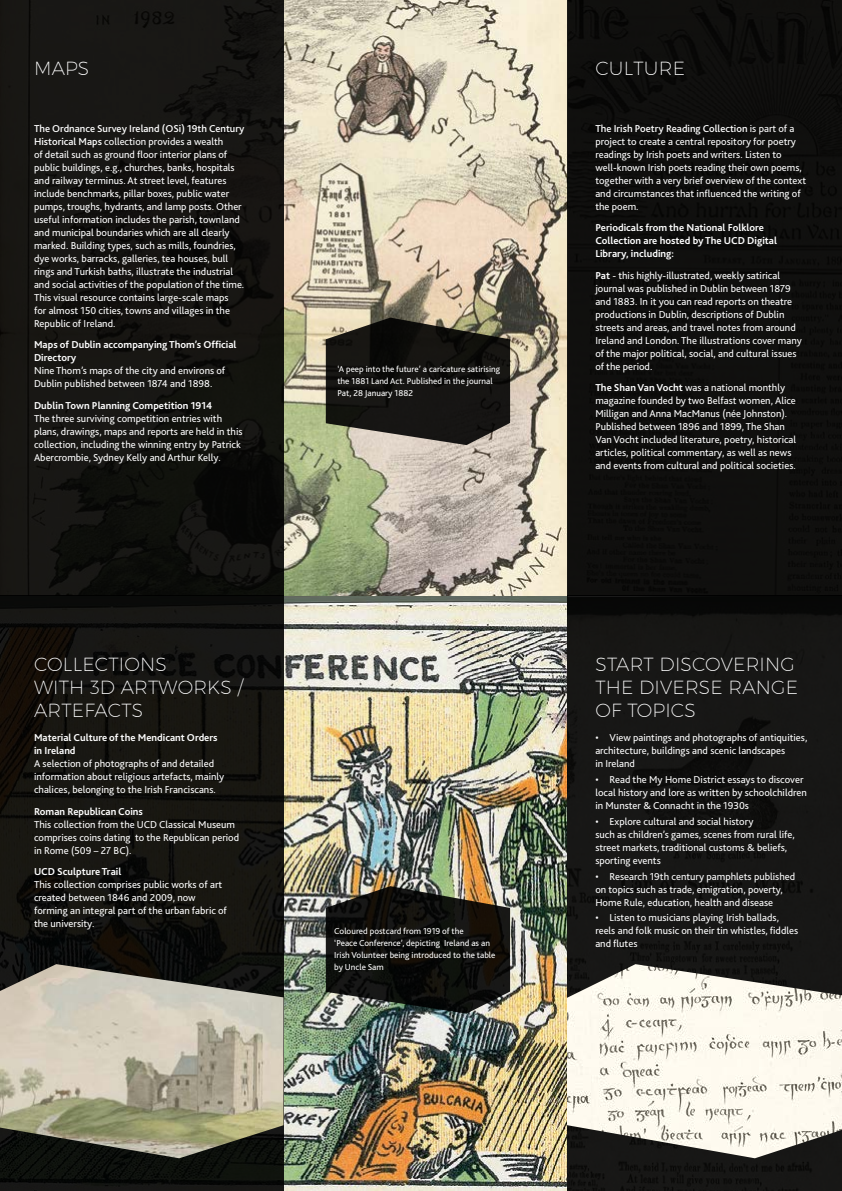
<style>
.page{position:relative;width:842px;height:1191px;background:#fff}
.page>*{position:absolute;margin:0;border:0;box-sizing:border-box;transform-origin:0 0}
.t1{font:200 19px/23px "Montserrat";letter-spacing:.01em;color:#fff}
.t2{font:10.5px/13px "Bliss 2";color:#fff}
.t3{font:700 10.5px/13px "Bliss 2";color:#fff}
.t4{font:9px/12px "Bliss 2";color:#fff}
.s1{font-weight:500}
.s2{font-weight:700}
</style>
<div class="page">
<img style="left:283px;top:0;width:284px;height:1191px">
<div style="left:567px;top:0;width:275px;height:595px;background:#0f0f0e"></div>
<svg style="left:0;top:595px;width:283px;height:596px;background:#13120e"></svg>
<div style="left:0;top:0;width:283px;height:595px;background:linear-gradient(to right,#171613,#10100d)"></div>
<svg style="left:326px;top:886px;width:184px;height:127px;background:#25251f"></svg>
<svg style="left:326px;top:317px;width:184px;height:128px;background:#302e27"></svg>
<div style="left:567px;top:595px;width:275px;height:596px;background:linear-gradient(to right,#151513,#151513)"></div>
<img style="left:567px;top:964px;width:275px;height:194px">
<img style="left:0;top:964px;width:283px;height:194px">
<h1 class="t1" style="left:34px;top:56px;width:57px">MAPS</h1>
<p class="t2" style="left:34px;top:121px;width:212px"><span class="s1">The Ordnance Survey Ireland (OSi) 19th Century Historical Maps</span> collection provides a wealth<br>of detail such as ground floor interior plans of public buildings, e.g., churches, banks, hospitals and railway terminus. At street level, features include benchmarks, pillar boxes, public water pumps, troughs, hydrants, and lamp posts. Other useful information includes the parish, townland and municipal boundaries which are all clearly marked. Building types, such as mills, foundries, dye works, barracks, galleries, tea houses, bull rings and Turkish baths, illustrate the industrial and social activities of the population of the time.<br>This visual resource contains large-scale maps<br>for almost 150 cities, towns and villages in the Republic of Ireland.</p>
<p class="t3" style="left:34px;top:338px;width:204px">Maps of Dublin accompanying Thom’s Official<br>Directory</p>
<p class="t2" style="left:34px;top:364px;width:193px">Nine Thom’s maps of the city and environs of<br>Dublin published between 1874 and 1898.</p>
<p class="t3" style="left:34px;top:398px;width:180px">Dublin Town Planning Competition 1914</p>
<p class="t2" style="left:34px;top:411px;width:210px">The three surviving competition entries with plans, drawings, maps and reports are held in this collection, including the winning entry by Patrick Abercrombie, Sydney Kelly and Arthur Kelly.</p>
<h1 class="t1" style="left:34px;top:652px;width:211px">COLLECTIONS<br>WITH 3D ARTWORKS /<br>ARTEFACTS</h1>
<p class="t3" style="left:34px;top:731px;width:185px">Material Culture of the Mendicant Orders in Ireland</p>
<p class="t2" style="left:34px;top:757px;width:192px">A selection of photographs of and detailed information about religious artefacts, mainly chalices, belonging to the Irish Franciscans.</p>
<p class="t3" style="left:34px;top:804px;width:110px">Roman Republican Coins</p>
<p class="t2" style="left:34px;top:817px;width:207px">This collection from the UCD Classical Museum comprises coins dating to the Republican period in Rome (509 – 27 BC).</p>
<p class="t3" style="left:34px;top:865px;width:89px">UCD Sculpture Trail</p>
<p class="t2" style="left:34px;top:878px;width:194px">This collection comprises public works of art created between 1846 and 2009, now forming an integral part of the urban fabric of the university.</p>
<p class="t4" style="left:337px;top:363px;width:164px">‘A peep into the future’ a caricature satirising the 1881 Land Act. Published in the journal<br>Pat, 28 January 1882</p>
<p class="t4" style="left:334px;top:924px;width:163px">Coloured postcard from 1919 of the<br>‘Peace Conference’, depicting Ireland as an Irish Volunteer being introduced to the table by Uncle Sam</p>
<h1 class="t1" style="left:595px;top:56px;width:91px">CULTURE</h1>
<p class="t2" style="left:595px;top:121px;width:212px"><span class="s1">The Irish Poetry Reading Collection</span> is part of a project to create a central repository for poetry readings by Irish poets and writers. Listen to well-known Irish poets reading their own poems, together with a very brief overview of the context and circumstances that influenced the writing of the poem.</p>
<p class="t3" style="left:595px;top:221px;width:183px">Periodicals from the National Folklore<br>Collection are hosted by The UCD Digital<br>Library, including:</p>
<p class="t2" style="left:595px;top:268px;width:208px"><span class="s2">Pat</span> - this highly-illustrated, weekly satirical journal was published in Dublin between 1879 and 1883. In it you can read reports on theatre productions in Dublin, descriptions of Dublin streets and areas, and travel notes from around Ireland and London. The illustrations cover many of the major political, social, and cultural issues of the period.</p>
<p class="t2" style="left:595px;top:381px;width:202px"><span class="s2">The Shan Van Vocht</span> was a national monthly magazine founded by two Belfast women, Alice Milligan and Anna MacManus (née Johnston).<br>Published between 1896 and 1899, The Shan Van Vocht included literature, poetry, historical articles, political commentary, as well as news and events from cultural and political societies.</p>
<h1 class="t1" style="left:595px;top:652px;width:204px">START DISCOVERING<br>THE DIVERSE RANGE<br>OF TOPICS</h1>
<p class="t2" style="left:595px;top:731px;width:213px">• View paintings and photographs of antiquities, architecture, buildings and scenic landscapes<br>in Ireland</p>
<p class="t2" style="left:595px;top:772px;width:213px">• Read the My Home District essays to discover local history and lore as written by schoolchildren in Munster &amp; Connacht in the 1930s</p>
<p class="t2" style="left:595px;top:814px;width:201px">• Explore cultural and social history<br>such as children’s games, scenes from rural life, street markets, traditional customs &amp; beliefs, sporting events</p>
<p class="t2" style="left:595px;top:869px;width:201px">• Research 19th century pamphlets published on topics such as trade, emigration, poverty,<br>Home Rule, education, health and disease</p>
<p class="t2" style="left:595px;top:911px;width:204px">• Listen to musicians playing Irish ballads, reels and folk music on their tin whistles, fiddles and flutes</p>
</div>
